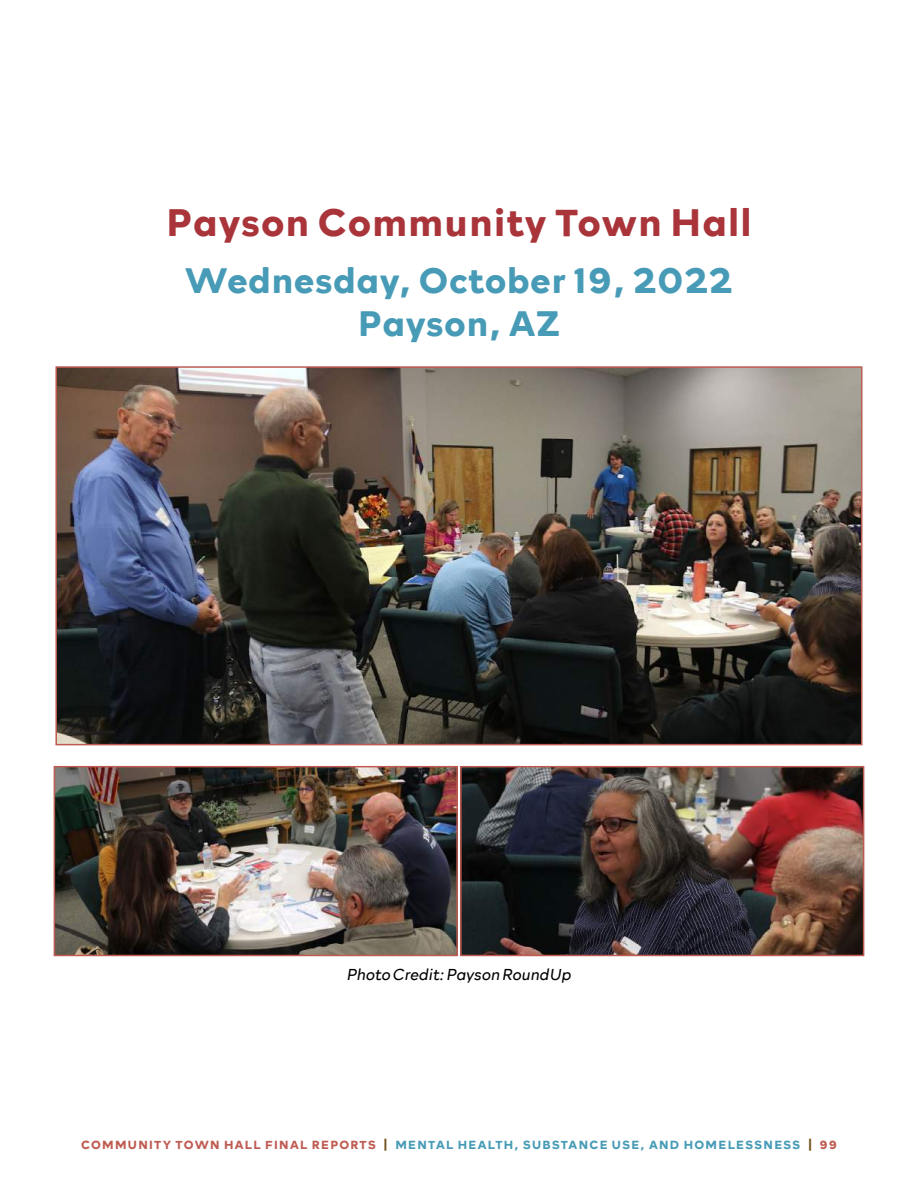
<style>
.page{position:relative;width:918px;height:1188px;background:#fff}
.page>*{position:absolute;margin:0;border:0;box-sizing:border-box;transform-origin:0 0}
.t1{font:700 39px "Rockford Sans";letter-spacing:.04em;color:#a9343a}
.t2{font:700 36px/43.2px "Rockford Sans";letter-spacing:.03em;color:#479bb6;text-align:center}
.t3{font:italic 300 15.75px "Rockford Sans";letter-spacing:.01em;color:#000}
.t4{font:700 12px "Rockford Sans";letter-spacing:.11em;color:#479bb6}
.s1{color:#bf5b52}
.s2{color:#735520}
</style>
<div class="page">
<img style="left:58px;top:369px;width:802px;height:373px">
<div style="left:55px;top:366px;width:808px;height:379px;border:2px solid #bf5b52"></div>
<img style="left:57px;top:769px;width:398px;height:184px">
<div style="left:54px;top:766px;width:404px;height:190px;border:2px solid #bf5b52"></div>
<img style="left:463px;top:769px;width:398px;height:184px">
<div style="left:460px;top:766px;width:404px;height:190px;border:2px solid #bf5b52"></div>
<h1 class="t1" style="left:167px;top:193px;width:586px">Payson Community Town Hall</h1>
<h2 class="t2" style="left:185px;top:256px;width:549px">Wednesday, October 19, 2022<br>Payson, AZ</h2>
<h3 class="t3" style="left:347px;top:963px;width:226px">Photo Credit: Payson RoundUp</h3>
<p class="t4" style="left:81px;top:1136px;width:757px"><span class="s1">COMMUNITY TOWN HALL FINAL REPORTS</span> <span class="s2">|</span> MENTAL HEALTH, SUBSTANCE USE, AND HOMELESSNESS <span class="s2">|</span> <span class="s1">99</span></p>
</div>
